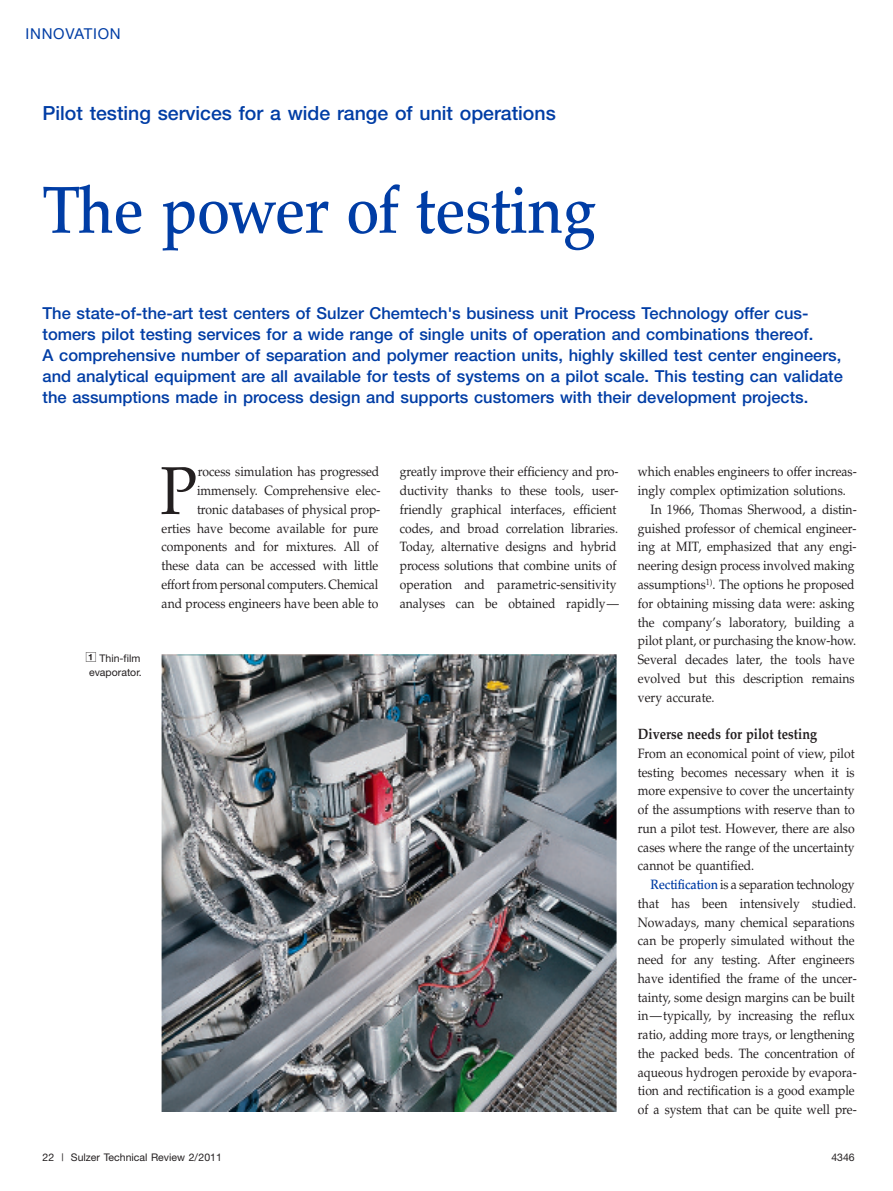
<style>
.page{position:relative;width:893px;height:1191px;background:#fff}
.page>*{position:absolute;margin:0;border:0;box-sizing:border-box;transform-origin:0 0}
.t1{font:67.65px "Palatino";color:#231f20;scale:.9 1}
.t2{font:500 66px "Palatino";letter-spacing:-.01em;color:#003da5;scale:.9 1}
.t3{font:500 19.5px "Helvetica Neue";color:#003da5}
.t4{font:500 16.5px/21px "Helvetica Neue";color:#003da5}
.t5{font:700 15px "Palatino";color:#231f20;scale:.85 1}
.t6{font:15px "Helvetica Neue";letter-spacing:.05em;color:#003da5}
.t7{font:13.5px/18.8px "Palatino";color:#231f20;scale:.9 1}
.t8{font:10.5px/14.1px "Helvetica Neue";color:#231f20}
.s1{font-weight:500;color:#003da5}
</style>
<div class="page">
<img style="left:162px;top:654px;width:455px;height:457px">
<p class="t6" style="left:26px;top:28px;width:97px">INNOVATION</p>
<h3 class="t3" style="left:43px;top:106px;width:515px">Pilot testing services for a wide range of unit operations</h3>
<h2 class="t2" style="left:43px;top:184px;width:616px">The power of testing</h2>
<p class="t4" style="left:43px;top:304px;width:802px">The state-of-the-art test centers of Sulzer Chemtech's business unit Process Technology offer cus&shy;tomers pilot testing services for a wide range of single units of operation and combinations thereof.<br>A comprehensive number of separation and polymer reaction units, highly skilled test center engineers, and analytical equipment are all available for tests of systems on a pilot scale. This testing can validate the assumptions made in process design and supports customers with their development projects.</p>
<p class="t8" style="left:86px;top:652px;width:57px"><sup>1</sup> Thin-film evaporator.</p>
<p class="t7" style="left:162px;top:464px;width:245px;text-align:right">rocess simulation has progressed immensely. Comprehensive elec-<br>tronic databases of physical prop-<br>erties have become available for pure components and for mixtures. All of these data can be accessed with little effort from personal computers. Chemical and process engineers have been able to</p>
<p class="t7" style="left:400px;top:464px;width:245px">greatly improve their efficiency and pro&shy;ductivity thanks to these tools, user&shy;friendly graphical interfaces, efficient codes, and broad correlation libraries.<br>Today, alternative designs and hybrid process solutions that combine units of operation and parametric-sensitivity analyses can be obtained rapidly—</p>
<h1 class="t1" style="left:160px;top:465px;width:42px">P</h1>
<p class="t7" style="left:638px;top:464px;width:245px">which enables engineers to offer increas-</p>
<p class="t7" style="left:638px;top:483px;width:233px">ingly complex optimization solutions.</p>
<p class="t7" style="left:651px;top:501px;width:231px">In 1966, Thomas Sherwood, a distin-</p>
<p class="t7" style="left:638px;top:520px;width:244px">guished professor of chemical engineer-</p>
<p class="t7" style="left:638px;top:539px;width:244px">ing at MIT, emphasized that any engi-</p>
<p class="t7" style="left:638px;top:558px;width:242px">neering design process involved making</p>
<p class="t7" style="left:638px;top:576px;width:242px">assumptions<sup>1)</sup>. The options he proposed</p>
<p class="t7" style="left:638px;top:595px;width:242px">for obtaining missing data were: asking</p>
<p class="t7" style="left:638px;top:614px;width:242px">the company’s laboratory, building a</p>
<p class="t7" style="left:638px;top:633px;width:244px">pilot plant, or purchasing the know-how.</p>
<p class="t7" style="left:638px;top:651px;width:242px">Several decades later, the tools have</p>
<p class="t7" style="left:638px;top:670px;width:242px">evolved but this description remains</p>
<p class="t7" style="left:638px;top:689px;width:87px">very accurate.</p>
<p class="t5" style="left:638px;top:728px;width:212px">Diverse needs for pilot testing</p>
<p class="t7" style="left:638px;top:745px;width:242px;text-align:justify">From an economical point of view, pilot testing becomes necessary when it is more expensive to cover the uncertainty of the assumptions with reserve than to run a pilot test. However, there are also cases where the range of the uncertainty cannot be quantified.</p>
<p class="t7" style="left:638px;top:876px;width:245px;text-indent:13px"><span class="s1">Rectification</span> is a separation technology that has been intensively studied.<br>Nowadays, many chemical separations can be properly simulated without the need for any testing. After engineers have identified the frame of the uncer&shy;tainty, some design margins can be built in—typically, by increasing the reflux ratio, adding more trays, or lengthening the packed beds. The concentration of aqueous hydrogen peroxide by evapora&shy;tion and rectification is a good example of a system that can be quite well pre-</p>
<p class="t8" style="left:43px;top:1151px;width:181px">22 | Sulzer Technical Review 2/2011</p>
<p class="t8" style="left:831px;top:1151px;width:25px">4346</p>
</div>
